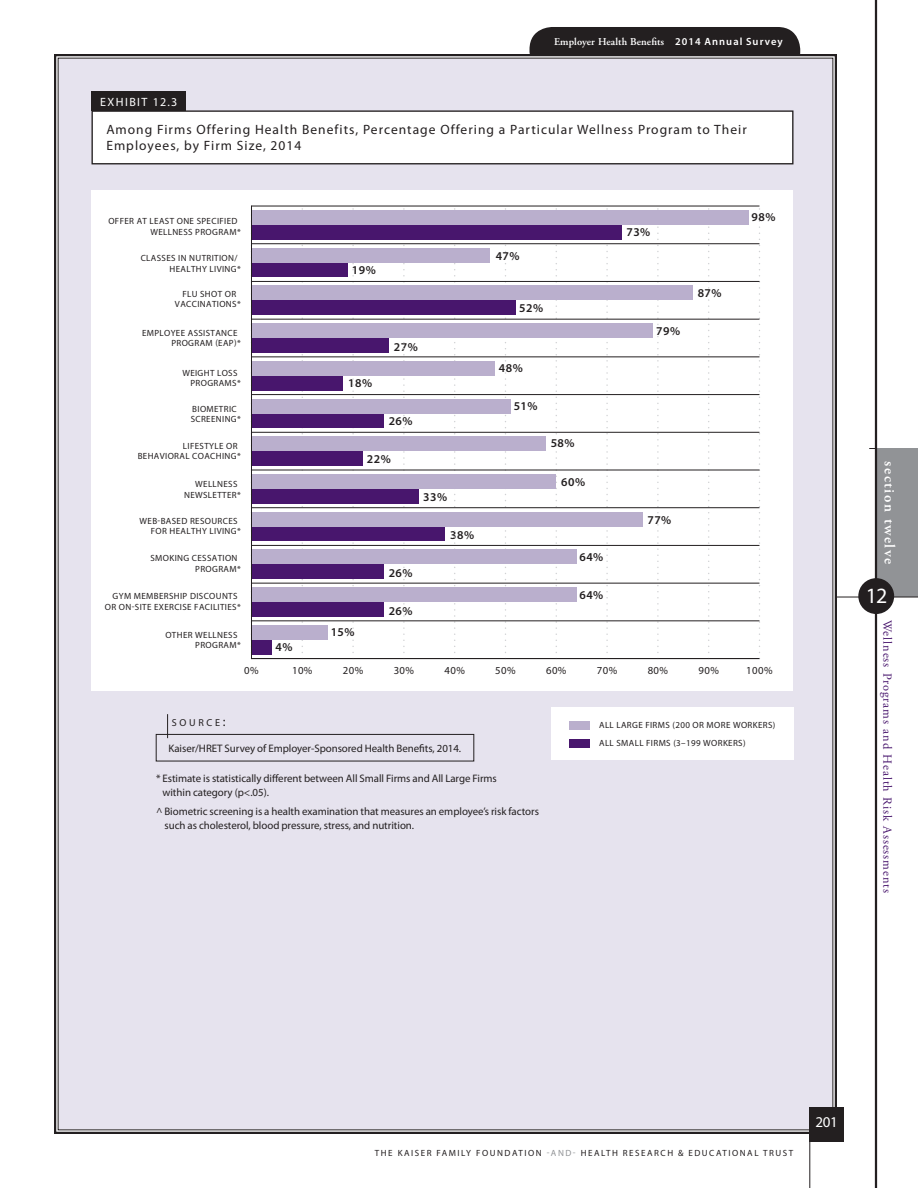
<style>
.page{position:relative;width:918px;height:1188px;background:#fff}
.page>*{position:absolute;margin:0;border:0;box-sizing:border-box;transform-origin:0 0}
.t1{font:21.9px "Myriad Pro";color:#fff}
.t2{font:600 15px "Adobe Garamond Pro";letter-spacing:.1em;color:#fff}
.t3{font:15px "Myriad Pro";color:#fff}
.t4{font:13.5px/16.5px "Myriad Pro";letter-spacing:.075em;color:#231f20}
.t5{font:12.3px "Adobe Garamond Pro";color:#48166d}
.t6{font:600 12px "Myriad Pro";letter-spacing:.04em;color:#231f20}
.t7{font:12px "Myriad Pro";letter-spacing:.12em;color:#fff}
.t8{font:10.8px/13.5px "Myriad Pro";letter-spacing:-.005em;color:#231f20}
.t9{font:600 10.5px "Adobe Garamond Pro";letter-spacing:.01em;color:#fff}
.t10{font:10.2px "Myriad Pro";letter-spacing:.265em;color:#231f20}
.t11{font:9px/10.5px "Myriad Pro";letter-spacing:.04em;color:#231f20}
.t12{font:9px "Myriad Pro";letter-spacing:.17em;color:#231f20}
.t13{font:9px/18px "Myriad";letter-spacing:.04em;color:#231f20}
.s1{font-family:"Myriad Pro"}
.s2{font-size:13.5px}
.s3{color:#919396}
</style>
<div class="page">
<hr style="left:869px;top:448px;width:49px;height:1px;background:#231f20">
<div style="left:876px;top:449px;width:42px;height:148px;background:#919396"></div>
<hr style="left:824px;top:597px;width:94px;height:1px;background:#231f20">
<hr style="left:875px;top:0;width:2px;height:1188px;background:#231f20">
<div style="left:858px;top:578px;width:36px;height:36px;background:#231f20;border-radius:50%"></div>
<div style="left:530px;top:27px;width:270px;height:47px;background:#231f20;border-radius:22px"></div>
<div style="left:54px;top:53px;width:784px;height:1082px;background:#e6e3ee"></div>
<div style="left:810px;top:1107px;width:34px;height:34px;background:#231f20"></div>
<hr style="left:810px;top:1107px;width:1px;height:81px;background:#231f20">
<div style="left:92px;top:190px;width:702px;height:501px;background:#fff"></div>
<div style="left:551px;top:708px;width:242px;height:52px;background:#fff"></div>
<div style="left:569px;top:721px;width:21px;height:9px;background:#baafcd"></div>
<div style="left:569px;top:739px;width:21px;height:9px;background:#48166d"></div>
<svg style="left:302px;top:208px;width:1px;height:445px"></svg>
<svg style="left:352px;top:208px;width:2px;height:445px"></svg>
<svg style="left:403px;top:208px;width:2px;height:445px"></svg>
<svg style="left:454px;top:208px;width:1px;height:445px"></svg>
<svg style="left:505px;top:208px;width:1px;height:445px"></svg>
<svg style="left:556px;top:208px;width:1px;height:445px"></svg>
<svg style="left:606px;top:208px;width:2px;height:445px"></svg>
<svg style="left:657px;top:208px;width:2px;height:445px"></svg>
<svg style="left:708px;top:208px;width:1px;height:445px"></svg>
<svg style="left:759px;top:206px;width:1px;height:453px"></svg>
<div style="left:251px;top:225px;width:371px;height:15px;background:#48166d"></div>
<div style="left:251px;top:263px;width:97px;height:14px;background:#48166d"></div>
<div style="left:251px;top:300px;width:265px;height:15px;background:#48166d"></div>
<div style="left:251px;top:338px;width:138px;height:15px;background:#48166d"></div>
<div style="left:251px;top:376px;width:92px;height:14px;background:#48166d"></div>
<div style="left:251px;top:413px;width:133px;height:15px;background:#48166d"></div>
<div style="left:251px;top:451px;width:112px;height:15px;background:#48166d"></div>
<div style="left:251px;top:489px;width:168px;height:15px;background:#48166d"></div>
<div style="left:251px;top:527px;width:194px;height:14px;background:#48166d"></div>
<div style="left:251px;top:564px;width:133px;height:15px;background:#48166d"></div>
<div style="left:251px;top:602px;width:133px;height:15px;background:#48166d"></div>
<div style="left:251px;top:640px;width:21px;height:14px;background:#48166d"></div>
<div style="left:251px;top:210px;width:498px;height:15px;background:#baafcd"></div>
<div style="left:251px;top:248px;width:239px;height:15px;background:#baafcd"></div>
<div style="left:251px;top:286px;width:442px;height:14px;background:#baafcd"></div>
<div style="left:251px;top:323px;width:402px;height:15px;background:#baafcd"></div>
<div style="left:251px;top:361px;width:244px;height:15px;background:#baafcd"></div>
<div style="left:251px;top:399px;width:260px;height:14px;background:#baafcd"></div>
<div style="left:251px;top:436px;width:295px;height:15px;background:#baafcd"></div>
<div style="left:251px;top:474px;width:305px;height:15px;background:#baafcd"></div>
<div style="left:251px;top:512px;width:392px;height:15px;background:#baafcd"></div>
<div style="left:251px;top:550px;width:326px;height:14px;background:#baafcd"></div>
<div style="left:251px;top:587px;width:326px;height:15px;background:#baafcd"></div>
<div style="left:251px;top:625px;width:77px;height:15px;background:#baafcd"></div>
<hr style="left:251px;top:206px;width:1px;height:453px;background:#231f20">
<hr style="left:251px;top:658px;width:508px;height:1px;background:#231f20">
<hr style="left:251px;top:621px;width:508px;height:1px;background:#231f20">
<hr style="left:251px;top:583px;width:508px;height:1px;background:#231f20">
<hr style="left:251px;top:545px;width:508px;height:1px;background:#231f20">
<hr style="left:251px;top:507px;width:508px;height:1px;background:#231f20">
<hr style="left:251px;top:470px;width:508px;height:1px;background:#231f20">
<hr style="left:251px;top:432px;width:508px;height:1px;background:#231f20">
<hr style="left:251px;top:394px;width:508px;height:1px;background:#231f20">
<hr style="left:251px;top:357px;width:508px;height:1px;background:#231f20">
<hr style="left:251px;top:319px;width:508px;height:1px;background:#231f20">
<hr style="left:251px;top:281px;width:508px;height:1px;background:#231f20">
<hr style="left:251px;top:243px;width:508px;height:1px;background:#231f20">
<hr style="left:251px;top:206px;width:508px;height:1px;background:#231f20">
<div style="left:92px;top:92px;width:94px;height:19px;background:#231f20"></div>
<div style="left:92px;top:111px;width:701px;height:53px;background:#fff"></div>
<div style="left:92px;top:110px;width:701px;height:54px;border:1px solid #231f20"></div>
<div style="left:156px;top:734px;width:318px;height:27px;border:1px solid #231f20"></div>
<svg style="left:167px;top:714px;width:1px;height:24px"></svg>
<p class="t9" style="left:554px;top:36px;width:230px">Employer Health Benefits <span class="s1">2014 Annual Sur vey</span></p>
<h3 class="t7" style="left:100px;top:94px;width:79px">Exhibit 12.3</h3>
<h3 class="t4" style="left:106px;top:121px;width:642px">Among Firms Offering Health Benefits, Percentage Offering a Particular Wellness Program to Their<br>Employees, by Firm Size, 2014</h3>
<p class="t11" style="left:150px;top:216px;width:92px;text-indent:-42px">OFFER AT LEAST ONE SPECIFIED<br>WELLNESS PROGRAM*</p>
<p class="t11" style="left:170px;top:253px;width:73px;text-indent:-29px">CLASSES IN NUTRITION/<br>HEALTHY LIVING*</p>
<p class="t11" style="left:175px;top:288px;width:67px;text-align:center">FLU SHOT OR<br>VACCINATIONS*</p>
<p class="t11" style="left:171px;top:327px;width:71px;text-indent:-29px">EMPLOYEE ASSISTANCE<br>PROGRAM (EAP)*</p>
<p class="t11" style="left:191px;top:367px;width:52px;text-indent:-8px">WEIGHT LOSS<br>PROGRAMS*</p>
<p class="t11" style="left:191px;top:403px;width:52px">BIOMETRIC<br>SCREENING*</p>
<p class="t11" style="left:138px;top:440px;width:105px;text-indent:45px">LIFESTYLE OR<br>BEHAVIORAL COACHING*</p>
<p class="t11" style="left:184px;top:479px;width:58px;text-indent:11px">WELLNESS<br>NEWSLETTER*</p>
<p class="t11" style="left:151px;top:516px;width:92px;text-indent:-11px">WEB-BASED RESOURCES<br>FOR HEALTHY LIVING*</p>
<p class="t11" style="left:195px;top:553px;width:47px;text-indent:-45px">SMOKING CESSATION<br>PROGRAM*</p>
<p class="t11" style="left:105px;top:591px;width:137px;text-align:center">GYM MEMBERSHIP DISCOUNTS<br>OR ON-SITE EXERCISE FACILITIES*</p>
<p class="t11" style="left:195px;top:629px;width:47px;text-indent:-30px">OTHER WELLNESS<br>PROGRAM*</p>
<h3 class="t6" style="left:275px;top:640px;width:18px">4%</h3>
<h3 class="t6" style="left:352px;top:262px;width:25px">19%</h3>
<h3 class="t6" style="left:348px;top:376px;width:25px">18%</h3>
<h3 class="t6" style="left:394px;top:339px;width:25px">27%</h3>
<h3 class="t6" style="left:389px;top:413px;width:25px">26%</h3>
<h3 class="t6" style="left:331px;top:625px;width:25px">15%</h3>
<h3 class="t6" style="left:367px;top:451px;width:25px">22%</h3>
<h3 class="t6" style="left:423px;top:490px;width:25px">33%</h3>
<h3 class="t6" style="left:450px;top:528px;width:25px">38%</h3>
<h3 class="t6" style="left:389px;top:565px;width:25px">26%</h3>
<h3 class="t6" style="left:389px;top:603px;width:25px">26%</h3>
<h3 class="t6" style="left:496px;top:248px;width:25px">47%</h3>
<h3 class="t6" style="left:519px;top:300px;width:25px">52%</h3>
<h3 class="t6" style="left:499px;top:361px;width:25px">48%</h3>
<h3 class="t6" style="left:514px;top:398px;width:25px">51%</h3>
<h3 class="t6" style="left:551px;top:436px;width:25px">58%</h3>
<h3 class="t6" style="left:561px;top:475px;width:25px">60%</h3>
<h3 class="t6" style="left:579px;top:549px;width:25px">64%</h3>
<h3 class="t6" style="left:579px;top:587px;width:25px">64%</h3>
<h3 class="t6" style="left:626px;top:224px;width:25px">73%</h3>
<h3 class="t6" style="left:656px;top:324px;width:25px">79%</h3>
<h3 class="t6" style="left:698px;top:285px;width:25px">87%</h3>
<h3 class="t6" style="left:647px;top:512px;width:25px">77%</h3>
<h3 class="t6" style="left:752px;top:209px;width:25px">98%</h3>
<p class="t8" style="left:244px;top:663px;width:16px">0%</p>
<p class="t8" style="left:292px;top:664px;width:22px">10%</p>
<p class="t8" style="left:343px;top:663px;width:22px">20%</p>
<p class="t8" style="left:394px;top:663px;width:22px">30%</p>
<p class="t8" style="left:444px;top:663px;width:22px">40%</p>
<p class="t8" style="left:495px;top:663px;width:22px">50%</p>
<p class="t8" style="left:546px;top:663px;width:22px">60%</p>
<p class="t8" style="left:597px;top:663px;width:22px">70%</p>
<p class="t8" style="left:648px;top:663px;width:22px">80%</p>
<p class="t8" style="left:698px;top:663px;width:22px">90%</p>
<p class="t8" style="left:746px;top:663px;width:28px">100%</p>
<p class="t10" style="left:172px;top:716px;width:55px">SOURCE<span class="s2">:</span></p>
<p class="t8" style="left:168px;top:741px;width:294px">Kaiser/HRET Survey of Employer-Sponsored Health Benefits, 2014.</p>
<p class="t8" style="left:163px;top:772px;width:336px;text-indent:-7px">* Estimate is statistically different between All Small Firms and All Large Firms within category (p&lt;.05).</p>
<p class="t8" style="left:164px;top:805px;width:376px;text-indent:-8px">^ Biometric screening is a health examination that measures an employee’s risk factors such as cholesterol, blood pressure, stress, and nutrition.</p>
<p class="t13" style="left:599px;top:717px;width:178px">ALL LARGE FIRMS (200 OR MORE WORKERS)<br>ALL SMALL FIRMS (3–199 WORKERS)</p>
<h2 class="t2" style="left:898px;top:461px;width:104px;rotate:90deg">section twelve</h2>
<h1 class="t1" style="left:866px;top:582px;width:23px">12</h1>
<h3 class="t5" style="left:895px;top:620px;width:275px;rotate:90deg">Wellness Programs and Health Risk Assessments</h3>
<p class="t12" style="left:375px;top:1147px;width:415px">The Ka iser Fa mily Foundat ion <span class="s3">-a nd-</span> H ea lt h Resea rch &amp; E ducat iona l Trust</p>
<h2 class="t3" style="left:816px;top:1113px;width:24px">201</h2>
</div>
